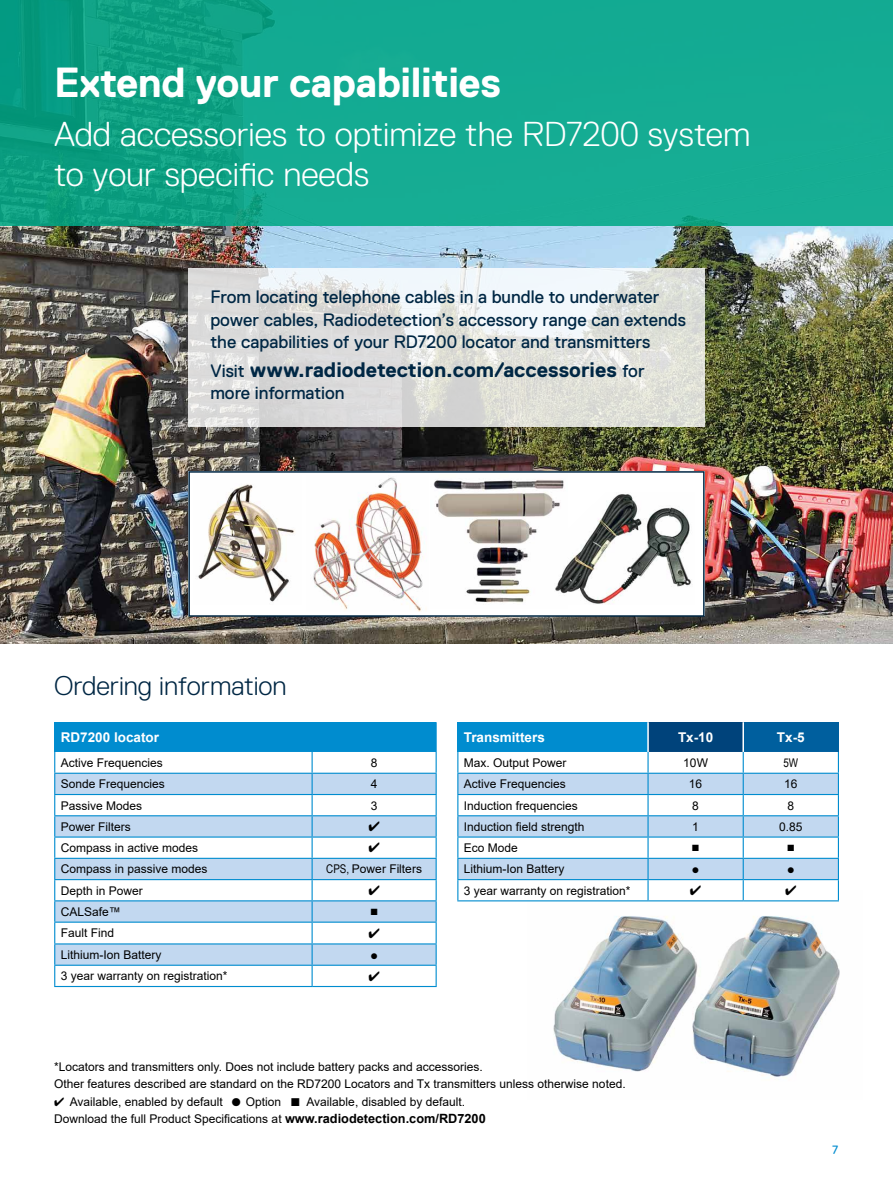
<style>
.page{position:relative;width:893px;height:1187px;background:#fff}
.page>*{position:absolute;margin:0;border:0;box-sizing:border-box;transform-origin:0 0}
.t1{font:700 42px "Replica Std";letter-spacing:-.01em;color:#fff}
.t2{font:300 34.5px/40.5px "Replica Std";color:#fff}
.t3{font:300 27px "Replica Std";color:#002744}
.t4{font:700 21px "Replica Std";color:#002744}
.t5{font:18px/22.5px "Replica Std";color:#002744}
.t6{font:700 13.5px "Arial";color:#fff}
.t7{font:13.5px "Arial";color:#000}
.t8{font:12px/17.4px "Arial";color:#000}
.t9{font:12px "Arial Narrow";color:#000}
.t10{font:12px "Replica Std";color:#008ccf}
.s1{font-weight:400;font-size:18px}
.s2{font-family:"Arial Narrow"}
.s3{font-weight:700;font-size:12.75px}
</style>
<div class="page">
<img style="left:528px;top:901px;width:312px;height:177px">
<img style="left:0;top:225px;width:893px;height:418px">
<div style="left:0;top:0;width:893px;height:225px;background:linear-gradient(to right,#0da083,#18b099)"></div>
<svg style="left:188px;top:268px;width:517px;height:159px;fill:#dfdfdb"></svg>
<div style="left:55px;top:722px;width:381px;height:30px;background:#008ccf"></div>
<hr style="left:54px;top:985px;width:258px;height:1px;background:#008ccf">
<hr style="left:312px;top:985px;width:125px;height:1px;background:#008ccf">
<hr style="left:436px;top:722px;width:1px;height:30px;background:#008ccf">
<hr style="left:54px;top:722px;width:2px;height:30px;background:#008ccf">
<div style="left:458px;top:722px;width:190px;height:30px;background:#008ccf"></div>
<div style="left:648px;top:722px;width:95px;height:30px;background:#00437b"></div>
<div style="left:743px;top:722px;width:95px;height:30px;background:#005f9e"></div>
<hr style="left:742px;top:722px;width:2px;height:30px;background:#fff">
<hr style="left:457px;top:900px;width:191px;height:1px;background:#008ccf">
<hr style="left:648px;top:900px;width:95px;height:1px;background:#008ccf">
<hr style="left:743px;top:900px;width:96px;height:1px;background:#008ccf">
<hr style="left:838px;top:722px;width:1px;height:30px;background:#005f9e">
<hr style="left:457px;top:722px;width:2px;height:30px;background:#008ccf">
<hr style="left:647px;top:722px;width:2px;height:30px;background:#fff">
<img style="left:188px;top:470px;width:517px;height:147px">
<img style="left:554px;top:492px;width:141px;height:112px">
<svg style="left:54px;top:752px;width:383px;height:233px"></svg>
<svg style="left:457px;top:752px;width:382px;height:148px"></svg>
<h1 class="t1" style="left:54px;top:59px;width:448px">Extend your capabilities</h1>
<h2 class="t2" style="left:54px;top:114px;width:698px">Add accessories to optimize the RD7200 system to your specific needs</h2>
<h3 class="t5" style="left:210px;top:286px;width:477px">From locating telephone cables in a bundle to underwater power cables, Radiodetection’s accessory range can extends the capabilities of your RD7200 locator and transmitters</h3>
<h3 class="t4" style="left:210px;top:358px;width:436px"><span class="s1">Visit</span> www.radiodetection.com/accessories <span class="s1">for</span></h3>
<h3 class="t5" style="left:210px;top:382px;width:136px">more information</h3>
<h3 class="t3" style="left:54px;top:671px;width:234px">Ordering information</h3>
<p class="t6" style="left:61px;top:727px;width:100px">RD7200 locator</p>
<p class="t8" style="left:61px;top:753px;width:104px">Active Frequencies</p>
<p class="t8" style="left:371px;top:753px;width:8px">8</p>
<p class="t8" style="left:61px;top:775px;width:106px">Sonde Frequencies</p>
<p class="t8" style="left:371px;top:775px;width:8px">4</p>
<p class="t8" style="left:61px;top:796px;width:83px">Passive Modes</p>
<p class="t8" style="left:371px;top:796px;width:8px">3</p>
<p class="t8" style="left:61px;top:817px;width:72px">Power Filters</p>
<p class="t8" style="left:61px;top:839px;width:139px">Compass in active modes</p>
<p class="t8" style="left:61px;top:860px;width:148px">Compass in passive modes</p>
<p class="t8" style="left:326px;top:860px;width:97px"><span class="s2">CPS,</span> Power Filters</p>
<p class="t8" style="left:61px;top:881px;width:84px">Depth in Power</p>
<p class="t8" style="left:61px;top:902px;width:62px">CALSafe™</p>
<p class="t7" style="left:370px;top:900px;width:10px">■</p>
<p class="t8" style="left:61px;top:924px;width:55px">Fault Find</p>
<p class="t8" style="left:61px;top:945px;width:102px">Lithium-Ion Battery</p>
<p class="t7" style="left:370px;top:945px;width:10px">●</p>
<p class="t8" style="left:61px;top:967px;width:168px">3 year warranty on registration*</p>
<p class="t6" style="left:464px;top:727px;width:83px">Transmitters</p>
<p class="t6" style="left:678px;top:727px;width:37px">Tx-10</p>
<p class="t6" style="left:777px;top:727px;width:29px">Tx-5</p>
<p class="t8" style="left:464px;top:753px;width:104px">Max. Output Power</p>
<p class="t8" style="left:683px;top:753px;width:26px">10W</p>
<p class="t9" style="left:783px;top:753px;width:16px">5W</p>
<p class="t8" style="left:464px;top:775px;width:104px">Active Frequencies</p>
<p class="t8" style="left:689px;top:775px;width:15px">16</p>
<p class="t8" style="left:784px;top:775px;width:15px">16</p>
<p class="t8" style="left:464px;top:796px;width:116px">Induction frequencies</p>
<p class="t8" style="left:692px;top:796px;width:8px">8</p>
<p class="t8" style="left:787px;top:796px;width:8px">8</p>
<p class="t8" style="left:464px;top:817px;width:122px">Induction field strength</p>
<p class="t8" style="left:692px;top:817px;width:8px">1</p>
<p class="t8" style="left:779px;top:817px;width:25px">0.85</p>
<p class="t8" style="left:464px;top:839px;width:56px">Eco Mode</p>
<p class="t7" style="left:692px;top:837px;width:10px">■</p>
<p class="t7" style="left:787px;top:837px;width:10px">■</p>
<p class="t8" style="left:464px;top:860px;width:102px">Lithium-Ion Battery</p>
<p class="t7" style="left:692px;top:859px;width:10px">●</p>
<p class="t7" style="left:787px;top:859px;width:10px">●</p>
<p class="t8" style="left:464px;top:881px;width:168px">3 year warranty on registration*</p>
<p class="t8" style="left:54px;top:1057px;width:573px">*Locators and transmitters only. Does not include battery packs and accessories.<br>Other features described are standard on the RD7200 Locators and Tx transmitters unless otherwise noted.</p>
<p class="t8" style="left:54px;top:1092px;width:433px">✔ Available, enabled by default ● Option ■ Available, disabled by default.<br>Download the full Product Specifications at <span class="s3">www.radiodetection.com/RD7200</span></p>
<p class="t10" style="left:832px;top:1142px;width:8px">7</p>
</div>
